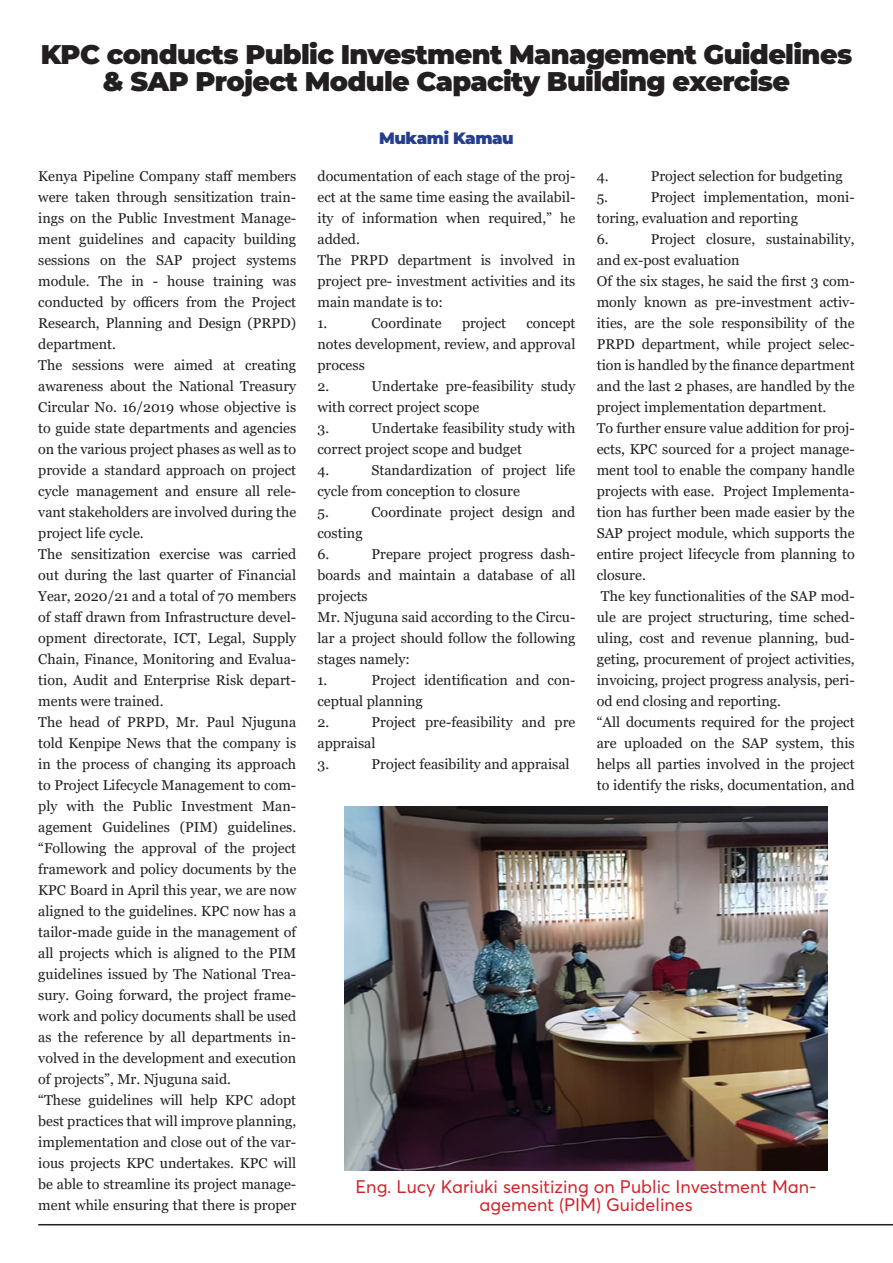
<style>
.page{position:relative;width:893px;height:1263px;background:#fff}
.page>*{position:absolute;margin:0;border:0;box-sizing:border-box;transform-origin:0 0}
.t1{font:900 27px/27px "Montserrat";letter-spacing:-.025em;color:#231f20;text-align:center}
.Paragraph_Style_-_Bo{font:18px/18px "Averta Demo";color:#d1232a;text-align:center}
.t2{font:900 16.5px "Montserrat";letter-spacing:-.025em;color:#253f8e}
.t3{font:14.25px/21px "Georgia";color:#231f20;text-align:justify}
</style>
<div class="page">
<hr style="left:38px;top:1224px;width:855px;height:1px;background:#231f20">
<img style="left:345px;top:807px;width:483px;height:364px">
<p class="t1" style="left:41px;top:40px;width:813px">KPC conducts Public Investment Management Guidelines &amp; SAP Project Module Capacity Building exercise</p>
<p class="t2" style="left:379px;top:126px;width:136px">Mukami Kamau</p>
<p class="t3" style="left:38px;top:166px;width:259px">Kenya Pipeline Company staff members were taken through sensitization train&shy;ings on the Public Investment Manage&shy;ment guidelines and capacity building sessions on the SAP project systems module. The in - house training was conducted by officers from the Project Research, Planning and Design (PRPD) department.</p>
<p class="t3" style="left:38px;top:355px;width:259px">The sessions were aimed at creating awareness about the National Treasury Circular No. 16/2019 whose objective is to guide state departments and agencies on the various project phases as well as to provide a standard approach on project cycle management and ensure all rele&shy;vant stakeholders are involved during the project life cycle.</p>
<p class="t3" style="left:38px;top:544px;width:259px">The sensitization exercise was carried out during the last quarter of Financial Year, 2020/21 and a total of 70 members of staff drawn from Infrastructure devel&shy;opment directorate, ICT, Legal, Supply Chain, Finance, Monitoring and Evalua&shy;tion, Audit and Enterprise Risk depart&shy;ments were trained.</p>
<p class="t3" style="left:38px;top:712px;width:259px">The head of PRPD, Mr. Paul Njuguna told Kenpipe News that the company is in the process of changing its approach to Project Lifecycle Management to com&shy;ply with the Public Investment Man&shy;agement Guidelines (PIM) guidelines. “Following the approval of the project framework and policy documents by the KPC Board in April this year, we are now aligned to the guidelines. KPC now has a tailor-made guide in the management of all projects which is aligned to the PIM guidelines issued by The National Trea&shy;sury. Going forward, the project frame&shy;work and policy documents shall be used as the reference by all departments in&shy;volved in the development and execution of projects”, Mr. Njuguna said.</p>
<p class="t3" style="left:38px;top:1090px;width:259px">“These guidelines will help KPC adopt best practices that will improve planning, implementation and close out of the var&shy;ious projects KPC undertakes. KPC will be able to streamline its project manage&shy;ment while ensuring that there is proper</p>
<p class="t3" style="left:597px;top:166px;width:13px">4.</p>
<p class="t3" style="left:651px;top:166px;width:194px">Project selection for budgeting</p>
<p class="t3" style="left:597px;top:187px;width:13px">5.</p>
<p class="t3" style="left:317px;top:166px;width:259px">documentation of each stage of the proj&shy;ect at the same time easing the availabil&shy;ity of information when required,” he added.</p>
<p class="t3" style="left:317px;top:250px;width:259px">The PRPD department is involved in project pre- investment activities and its main mandate is to:</p>
<p class="t3" style="left:317px;top:313px;width:11px">1.</p>
<p class="t3" style="left:371px;top:313px;width:72px">Coordinate</p>
<p class="t3" style="left:462px;top:313px;width:46px">project</p>
<p class="t3" style="left:597px;top:187px;width:259px;text-indent:54px">Project implementation, moni&shy;toring, evaluation and reporting</p>
<p class="t3" style="left:597px;top:229px;width:13px">6.</p>
<p class="t3" style="left:597px;top:229px;width:259px;text-indent:54px">Project closure, sustainability, and ex-post evaluation</p>
<p class="t3" style="left:597px;top:271px;width:259px">Of the six stages, he said the first 3 com&shy;monly known as pre-investment activ&shy;ities, are the sole responsibility of the PRPD department, while project selec&shy;tion is handled by the finance department and the last 2 phases, are handled by the project implementation department.</p>
<p class="t3" style="left:597px;top:418px;width:259px">To further ensure value addition for proj&shy;ects, KPC sourced for a project manage&shy;ment tool to enable the company handle projects with ease. Project Implementa&shy;tion has further been made easier by the SAP project module, which supports the entire project lifecycle from planning to closure.</p>
<p class="t3" style="left:597px;top:586px;width:259px">The key functionalities of the SAP mod&shy;ule are project structuring, time sched&shy;uling, cost and revenue planning, bud&shy;geting, procurement of project activities, invoicing, project progress analysis, peri&shy;od end closing and reporting.</p>
<p class="t3" style="left:597px;top:712px;width:259px">“All documents required for the project are uploaded on the SAP system, this helps all parties involved in the project to identify the risks, documentation, and</p>
<p class="t3" style="left:317px;top:313px;width:259px;text-indent:209px">concept notes development, review, and approval process</p>
<p class="t3" style="left:317px;top:376px;width:13px">2.</p>
<p class="t3" style="left:317px;top:376px;width:259px;text-indent:54px">Undertake pre-feasibility study with correct project scope</p>
<p class="t3" style="left:317px;top:418px;width:13px">3.</p>
<p class="t3" style="left:317px;top:418px;width:259px;text-indent:54px">Undertake feasibility study with correct project scope and budget</p>
<p class="t3" style="left:317px;top:460px;width:13px">4.</p>
<p class="t3" style="left:317px;top:460px;width:259px;text-indent:54px">Standardization of project life cycle from conception to closure</p>
<p class="t3" style="left:317px;top:502px;width:13px">5.</p>
<p class="t3" style="left:371px;top:502px;width:205px">Coordinate project design and</p>
<p class="t3" style="left:317px;top:523px;width:47px">costing</p>
<p class="t3" style="left:317px;top:544px;width:13px">6.</p>
<p class="t3" style="left:317px;top:544px;width:259px;text-indent:54px">Prepare project progress dash&shy;boards and maintain a database of all projects</p>
<p class="t3" style="left:317px;top:607px;width:259px">Mr. Njuguna said according to the Circu&shy;lar a project should follow the following stages namely:</p>
<p class="t3" style="left:317px;top:670px;width:11px">1.</p>
<p class="t3" style="left:317px;top:670px;width:259px;text-indent:54px">Project identification and con&shy;ceptual planning</p>
<p class="t3" style="left:317px;top:712px;width:13px">2.</p>
<p class="t3" style="left:317px;top:712px;width:259px;text-indent:54px">Project pre-feasibility and pre appraisal</p>
<p class="t3" style="left:317px;top:754px;width:13px">3.</p>
<p class="t3" style="left:371px;top:754px;width:200px">Project feasibility and appraisal</p>
<p class="Paragraph_Style_-_Bo" style="left:355px;top:1178px;width:463px">Eng. Lucy Kariuki sensitizing on Public Investment Man&shy;agement (PIM) Guidelines</p>
</div>
